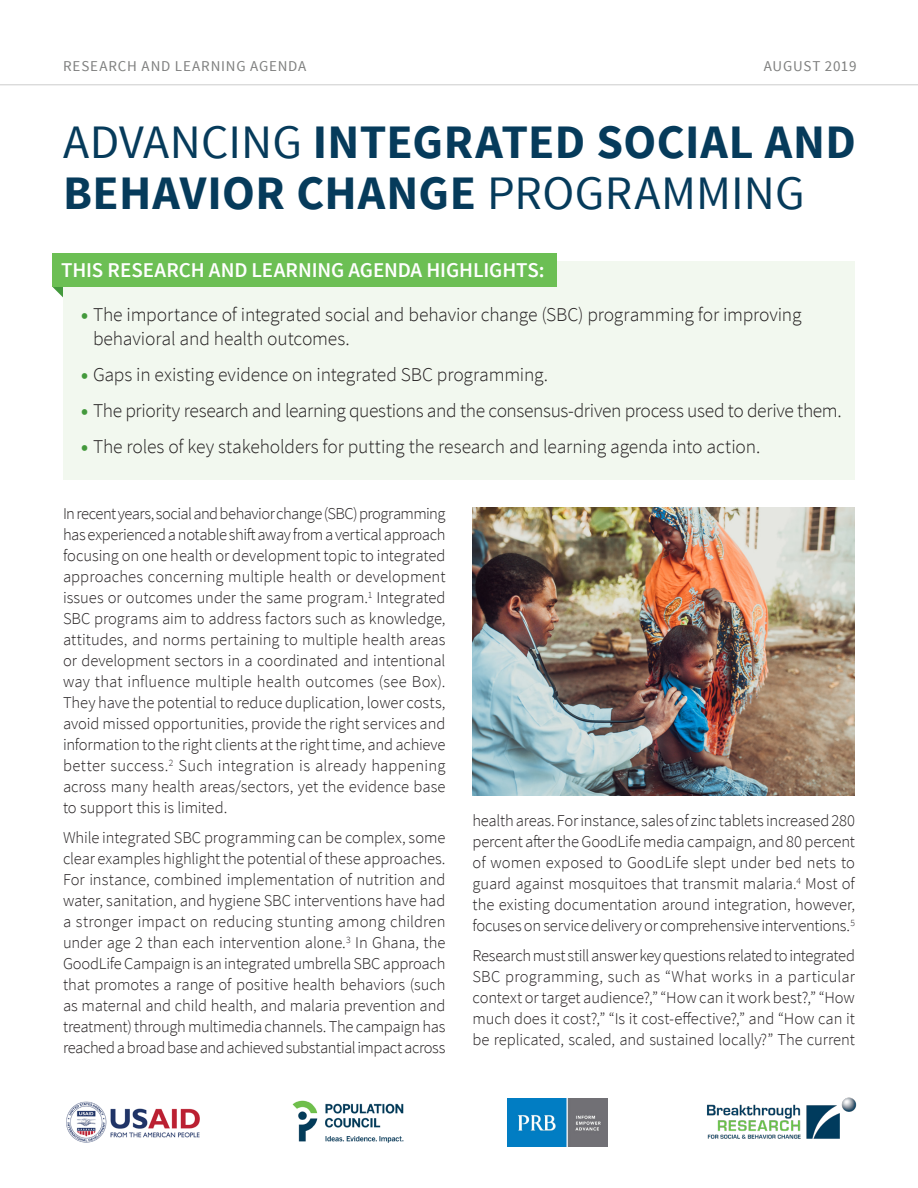
<style>
.page{position:relative;width:918px;height:1188px;background:#fff}
.page>*{position:absolute;margin:0;border:0;box-sizing:border-box;transform-origin:0 0}
.t1{font:700 48px/51px "Source Sans Pro";letter-spacing:.01em;color:#063b5b}
.t2{font:600 21px "Source Sans Pro";letter-spacing:-.005em;color:#fff}
.t3{font:300 19.5px/24px "Source Sans Pro";letter-spacing:-.015em;color:#231f20}
.Body_Copy{font:300 16.5px/21px "Source Sans Pro";letter-spacing:-.01em;color:#231f20;text-align:justify}
.Body_Copy-2{font:15px "Source Sans Pro";letter-spacing:.05em;color:#7f807f}
.s1{font-weight:400}
.s2{font-weight:900;color:#43993c}
</style>
<div class="page">
<svg style="left:52px;top:287px;width:11px;height:11px"></svg>
<div style="left:63px;top:262px;width:792px;height:218px;background:#f2f8ef"></div>
<div style="left:52px;top:253px;width:505px;height:34px;background:#6cbf54"></div>
<img style="left:472px;top:507px;width:383px;height:288px">
<img style="left:66px;top:1101px;width:134px;height:42px">
<img style="left:507px;top:1099px;width:100px;height:48px">
<img style="left:292px;top:1100px;width:112px;height:43px">
<img style="left:707px;top:1097px;width:150px;height:42px">
<hr style="left:0;top:84px;width:918px;height:1px;background:#d2d2d2">
<p class="Body_Copy-2" style="left:63px;top:57px;width:245px">RESEARCH AND LEARNING AGENDA</p>
<p class="Body_Copy-2" style="left:764px;top:57px;width:94px">AUGUST 2019</p>
<p class="t1" style="left:63px;top:118px;width:794px"><span class="s1">ADVANCING</span> INTEGRATED SOCIAL AND<br>BEHAVIOR CHANGE <span class="s1">PROGRAMMING</span></p>
<p class="t2" style="left:61px;top:256px;width:485px">THIS RESEARCH AND LEARNING AGENDA HIGHLIGHTS:</p>
<p class="t3" style="left:93px;top:303px;width:710px;text-indent:-12px"><span class="s2">•</span> The importance of integrated social and behavior change (SBC) programming for improving behavioral and health outcomes.</p>
<p class="t3" style="left:81px;top:363px;width:468px"><span class="s2">•</span> Gaps in existing evidence on integrated SBC programming.</p>
<p class="t3" style="left:81px;top:399px;width:762px"><span class="s2">•</span> The priority research and learning questions and the consensus-driven process used to derive them.</p>
<p class="t3" style="left:81px;top:435px;width:681px"><span class="s2">•</span> The roles of key stakeholders for putting the research and learning agenda into action.</p>
<p class="Body_Copy" style="left:63px;top:503px;width:384px">In recent years, social and behavior change (SBC) programming has experienced a notable shift away from a vertical approach focusing on one health or development topic to integrated approaches concerning multiple health or development issues or outcomes under the same program.<sup>1</sup> Integrated SBC programs aim to address factors such as knowledge, attitudes, and norms pertaining to multiple health areas or development sectors in a coordinated and intentional way that influence multiple health outcomes (see Box).<br>They have the potential to reduce duplication, lower costs, avoid missed opportunities, provide the right services and information to the right clients at the right time, and achieve better success.<sup>2</sup> Such integration is already happening across many health areas/sectors, yet the evidence base to support this is limited.</p>
<p class="Body_Copy" style="left:63px;top:827px;width:384px">While integrated SBC programming can be complex, some clear examples highlight the potential of these approaches.<br>For instance, combined implementation of nutrition and water, sanitation, and hygiene SBC interventions have had a stronger impact on reducing stunting among children under age 2 than each intervention alone.<sup>3</sup> In Ghana, the GoodLife Campaign is an integrated umbrella SBC approach that promotes a range of positive health behaviors (such as maternal and child health, and malaria prevention and treatment) through multimedia channels. The campaign has reached a broad base and achieved substantial impact across</p>
<p class="Body_Copy" style="left:472px;top:810px;width:384px">health areas. For instance, sales of zinc tablets increased 280 percent after the GoodLife media campaign, and 80 percent of women exposed to GoodLife slept under bed nets to guard against mosquitoes that transmit malaria.<sup>4</sup> Most of the existing documentation around integration, however, focuses on service delivery or comprehensive interventions.<sup>5</sup></p>
<p class="Body_Copy" style="left:472px;top:945px;width:384px">Research must still answer key questions related to integrated SBC programming, such as “What works in a particular context or target audience?,” “How can it work best?,” “How much does it cost?,” “Is it cost-effective?,” and “How can it be replicated, scaled, and sustained locally?” The current</p>
</div>
